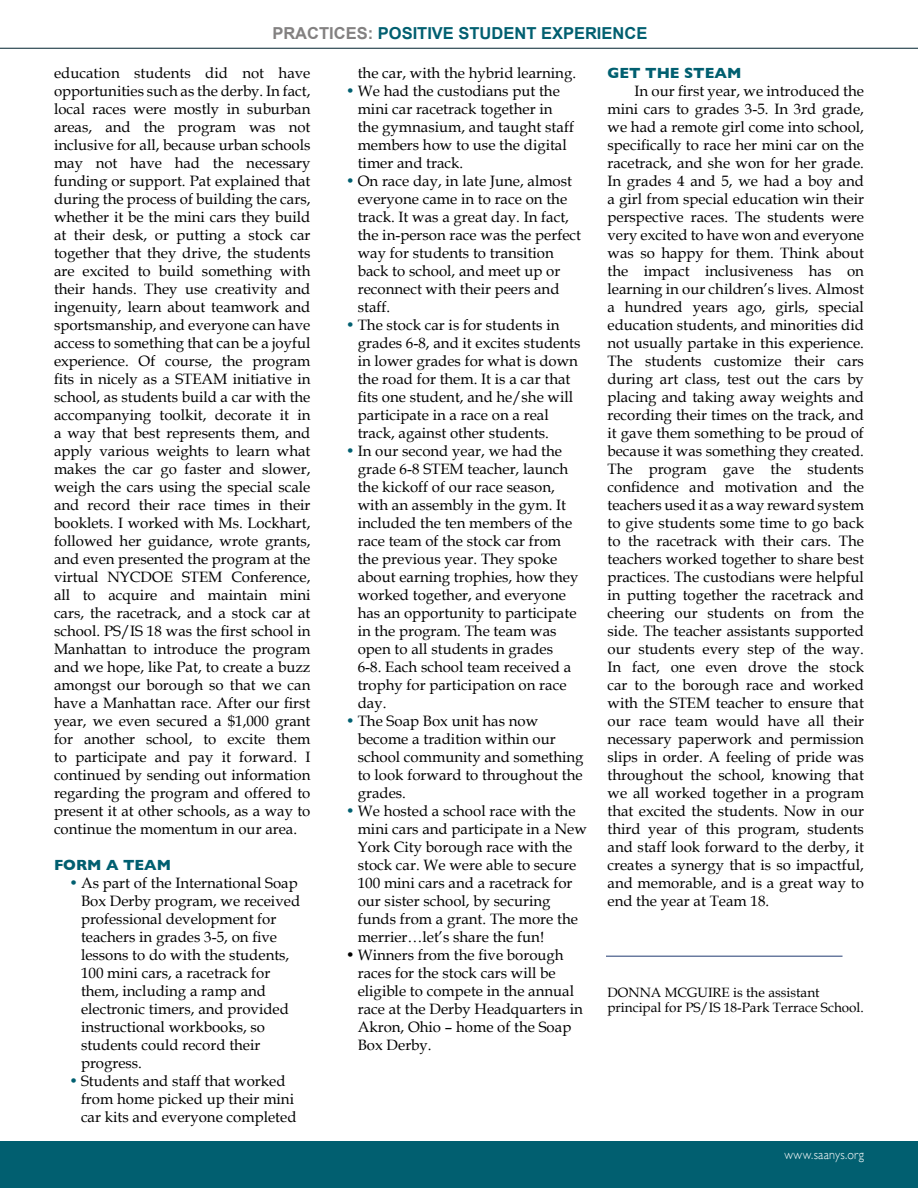
<style>
.page{position:relative;width:918px;height:1188px;background:#fff}
.page>*{position:absolute;margin:0;border:0;box-sizing:border-box;transform-origin:0 0}
.t1{font:700 16.5px "Arial";color:#015f70}
.t2{font:15px/18px "Book Antiqua";color:#000}
.t3{font:700 15px "Gill Sans";color:#015f70}
.t4{font:13.5px/15px "Book Antiqua";color:#000}
.t5{font:300 13.5px "Gill Sans";letter-spacing:.02em;color:#fff;scale:.9 1}
.s1{color:#838181}
.s2{color:#015f70}
</style>
<div class="page">
<hr style="left:0;top:48px;width:918px;height:1px;background:#00232f">
<div style="left:0;top:1142px;width:918px;height:46px;background:#015f70"></div>
<hr style="left:606px;top:956px;width:237px;height:1px;background:#213b71">
<p class="t1" style="left:272px;top:22px;width:376px"><span class="s1">PRACTICES:</span> POSITIVE STUDENT EXPERIENCE</p>
<p class="t2" style="left:54px;top:64px;width:258px;text-align:justify">education students did not have opportunities such as the derby. In fact, local races were mostly in suburban areas, and the program was not inclusive for all, because urban schools may not have had the necessary funding or support. Pat explained that during the process of building the cars, whether it be the mini cars they build at their desk, or putting a stock car together that they drive, the students are excited to build something with their hands. They use creativity and ingenuity, learn about teamwork and sportsmanship, and everyone can have access to something that can be a joyful experience. Of course, the program fits in nicely as a STEAM initiative in school, as students build a car with the accompanying toolkit, decorate it in a way that best represents them, and apply various weights to learn what makes the car go faster and slower, weigh the cars using the special scale and record their race times in their booklets. I worked with Ms. Lockhart, followed her guidance, wrote grants, and even presented the program at the virtual NYCDOE STEM Conference, all to acquire and maintain mini cars, the racetrack, and a stock car at school. PS/IS 18 was the first school in Manhattan to introduce the program and we hope, like Pat, to create a buzz amongst our borough so that we can have a Manhattan race. After our first year, we even secured a $1,000 grant for another school, to excite them to participate and pay it forward. I continued by sending out information regarding the program and offered to present it at other schools, as a way to continue the momentum in our area.</p>
<p class="t3" style="left:54px;top:853px;width:119px">FORM A TEAM</p>
<p class="t2" style="left:81px;top:874px;width:221px;text-indent:-12px"><span class="s2">•</span> As part of the International Soap<br>Box Derby program, we received professional development for teachers in grades 3-5, on five lessons to do with the students,<br>100 mini cars, a racetrack for them, including a ramp and electronic timers, and provided instructional workbooks, so students could record their progress.</p>
<p class="t2" style="left:81px;top:1072px;width:217px;text-indent:-12px"><span class="s2">•</span> Students and staff that worked from home picked up their mini car kits and everyone completed</p>
<p class="t2" style="left:358px;top:64px;width:220px">the car, with the hybrid learning.</p>
<p class="t2" style="left:358px;top:82px;width:218px;text-indent:-12px"><span class="s2">•</span> We had the custodians put the mini car racetrack together in the gymnasium, and taught staff members how to use the digital timer and track.</p>
<p class="t2" style="left:358px;top:172px;width:225px;text-indent:-12px"><span class="s2">•</span> On race day, in late June, almost everyone came in to race on the track. It was a great day. In fact, the in-person race was the perfect way for students to transition back to school, and meet up or reconnect with their peers and staff.</p>
<p class="t2" style="left:358px;top:316px;width:224px;text-indent:-12px"><span class="s2">•</span> The stock car is for students in grades 6-8, and it excites students in lower grades for what is down the road for them. It is a car that fits one student, and he/she will participate in a race on a real track, against other students.</p>
<p class="t2" style="left:358px;top:442px;width:222px;text-indent:-12px"><span class="s2">•</span> In our second year, we had the grade 6-8 STEM teacher, launch the kickoff of our race season, with an assembly in the gym. It included the ten members of the race team of the stock car from the previous year. They spoke about earning trophies, how they worked together, and everyone has an opportunity to participate in the program. The team was open to all students in grades<br>6-8. Each school team received a trophy for participation on race day.</p>
<p class="t2" style="left:358px;top:712px;width:227px;text-indent:-12px"><span class="s2">•</span> The Soap Box unit has now become a tradition within our school community and something to look forward to throughout the grades.</p>
<p class="t2" style="left:358px;top:802px;width:231px;text-indent:-12px"><span class="s2">•</span> We hosted a school race with the mini cars and participate in a New<br>York City borough race with the stock car. We were able to secure<br>100 mini cars and a racetrack for our sister school, by securing funds from a grant. The more the merrier…let’s share the fun!</p>
<p class="t2" style="left:358px;top:946px;width:227px;text-indent:-12px">• Winners from the five borough races for the stock cars will be eligible to compete in the annual race at the Derby Headquarters in<br>Akron, Ohio – home of the Soap<br>Box Derby.</p>
<p class="t3" style="left:608px;top:61px;width:135px">GET THE STEAM</p>
<p class="t2" style="left:608px;top:81px;width:258px;text-align:justify;text-indent:27px">In our first year, we introduced the mini cars to grades 3-5. In 3rd grade, we had a remote girl come into school, specifically to race her mini car on the racetrack, and she won for her grade.<br>In grades 4 and 5, we had a boy and a girl from special education win their perspective races. The students were very excited to have won and everyone was so happy for them. Think about the impact inclusiveness has on learning in our children’s lives. Almost a hundred years ago, girls, special education students, and minorities did not usually partake in this experience.<br>The students customize their cars during art class, test out the cars by placing and taking away weights and recording their times on the track, and it gave them something to be proud of because it was something they created.<br>The program gave the students confidence and motivation and the teachers used it as a way reward system to give students some time to go back to the racetrack with their cars. The teachers worked together to share best practices. The custodians were helpful in putting together the racetrack and cheering our students on from the side. The teacher assistants supported our students every step of the way.<br>In fact, one even drove the stock car to the borough race and worked with the STEM teacher to ensure that our race team would have all their necessary paperwork and permission slips in order. A feeling of pride was throughout the school, knowing that we all worked together in a program that excited the students. Now in our third year of this program, students and staff look forward to the derby, it creates a synergy that is so impactful, and memorable, and is a great way to end the year at Team 18.</p>
<p class="t4" style="left:608px;top:985px;width:258px">DONNA MCGUIRE is the assistant principal for PS/IS 18-Park Terrace School.</p>
<p class="t5" style="left:784px;top:1144px;width:90px">www.saanys.org</p>
</div>
